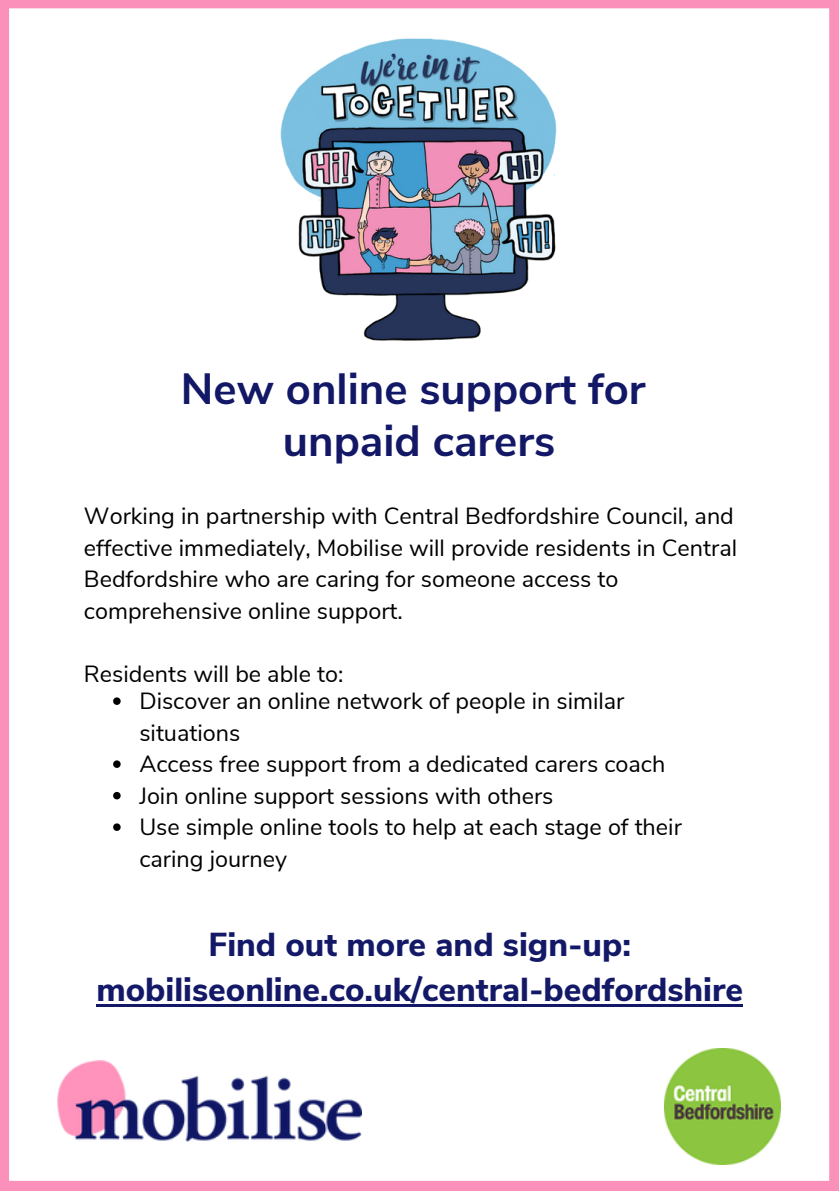
<style>
.page{position:relative;width:839px;height:1191px;background:#fff}
.page>*{position:absolute;margin:0;border:0;box-sizing:border-box;transform-origin:0 0}
.t1{font:700 43.6px "Nunito Sans";color:#121866}
.t2{font:800 33.2px/45px "Nunito Sans";color:#131967;text-align:center}
.t3{font:23.4px/31.6px "Nunito Sans";color:#000}
</style>
<div class="page">
<img style="left:280px;top:38px;width:277px;height:303px">
<div style="left:0;top:0;width:838px;height:8px;background:#fb91ba"></div>
<div style="left:0;top:1181px;width:838px;height:10px;background:#fb91ba"></div>
<div style="left:0;top:0;width:9px;height:1187px;background:#fb91ba"></div>
<div style="left:829px;top:0;width:9px;height:1184px;background:#fb91ba"></div>
<img style="left:57px;top:1060px;width:305px;height:81px">
<img style="left:664px;top:1049px;width:116px;height:115px">
<svg style="left:113px;top:697px;width:8px;height:8px"></svg>
<svg style="left:113px;top:760px;width:8px;height:8px"></svg>
<svg style="left:113px;top:792px;width:8px;height:7px"></svg>
<svg style="left:113px;top:823px;width:8px;height:8px"></svg>
<hr style="left:96px;top:1004px;width:647px;height:3px;background:#131967">
<p class="t1" style="left:181px;top:359px;width:466px">New online support for</p>
<p class="t1" style="left:283px;top:412px;width:274px">unpaid carers</p>
<p class="t3" style="left:84px;top:501px;width:654px">Working in partnership with Central Bedfordshire Council, and effective immediately, Mobilise will provide residents in Central Bedfordshire who are caring for someone access to comprehensive online support.</p>
<p class="t3" style="left:84px;top:658px;width:261px">Residents will be able to:</p>
<p class="t3" style="left:139px;top:686px;width:486px">Discover an online network of people in similar situations</p>
<p class="t3" style="left:139px;top:749px;width:527px">Access free support from a dedicated carers coach</p>
<p class="t3" style="left:139px;top:780px;width:415px">Join online support sessions with others</p>
<p class="t3" style="left:139px;top:812px;width:544px">Use simple online tools to help at each stage of their caring journey</p>
<p class="t2" style="left:96px;top:923px;width:648px">Find out more and sign-up: mobiliseonline.co.uk/central-bedfordshire</p>
</div>
